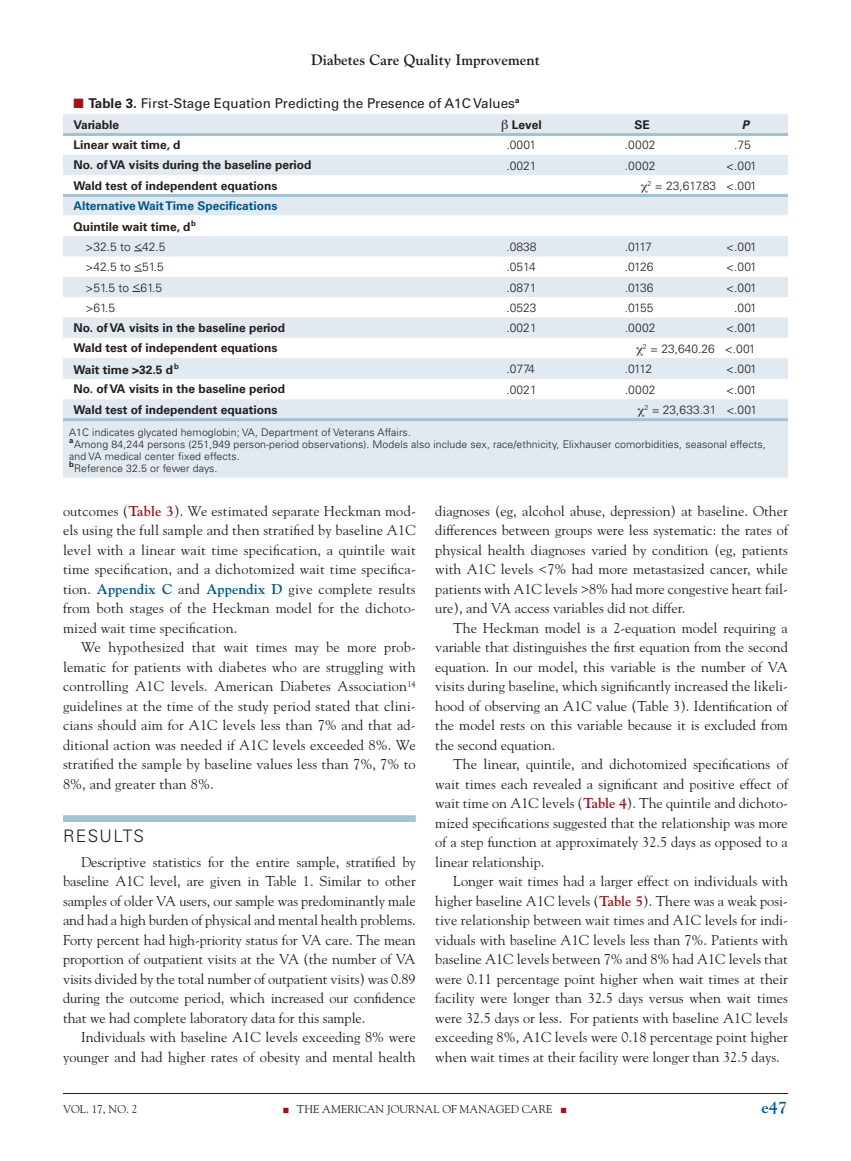
<style>
.page{position:relative;width:851px;height:1161px;background:#fff}
.page>*{position:absolute;margin:0;border:0;box-sizing:border-box;transform-origin:0 0}
.t1{font:300 17.25px "Univers";letter-spacing:.075em;color:#231f20}
.t2{font:700 16.5px "Goudy";color:#00578f}
.t3{font:700 15px "Goudy";color:#231f20}
.t4{font:14.25px/19.5px "Goudy";color:#231f20;text-align:justify}
.t5{font:13.5px "Univers";color:#231f20}
.t6{font:700 12px "Univers";color:#231f20}
.t7{font:300 12px "Univers";color:#231f20}
.t8{font:700 12px "Univers";color:#00578f}
.t9{font:italic 700 12px "Univers";color:#231f20}
.t10{font:11.25px "Goudy";color:#231f20}
.t11{font:300 10.5px/12px "Univers";letter-spacing:.01em;color:#231f20}
.s1{color:#a61216}
.s2{font-weight:700}
.s3{font-weight:700;color:#a61216}
.s4{font-weight:700;color:#00578f}
</style>
<div class="page">
<hr style="left:63px;top:1093px;width:725px;height:1px;background:#231f20">
<div style="left:63px;top:815px;width:353px;height:7px;background:#a1c3d3"></div>
<svg style="left:63px;top:114px;width:725px;height:364px;fill:#e0eaf0"></svg>
<hr style="left:63px;top:133px;width:382px;height:3px;background:#a1c3d3">
<hr style="left:445px;top:133px;width:153px;height:3px;background:#a1c3d3">
<hr style="left:598px;top:133px;width:88px;height:3px;background:#a1c3d3">
<hr style="left:686px;top:133px;width:102px;height:3px;background:#a1c3d3">
<hr style="left:63px;top:418px;width:382px;height:3px;background:#a1c3d3">
<hr style="left:445px;top:418px;width:153px;height:3px;background:#a1c3d3">
<hr style="left:598px;top:418px;width:88px;height:3px;background:#a1c3d3">
<hr style="left:686px;top:418px;width:102px;height:3px;background:#a1c3d3">
<hr style="left:63px;top:194px;width:382px;height:3px;background:#a1c3d3">
<hr style="left:445px;top:194px;width:153px;height:3px;background:#a1c3d3">
<hr style="left:598px;top:194px;width:88px;height:3px;background:#a1c3d3">
<hr style="left:686px;top:194px;width:102px;height:3px;background:#a1c3d3">
<svg style="left:502px;top:120px;width:6px;height:12px"></svg>
<svg style="left:641px;top:184px;width:6px;height:9px"></svg>
<svg style="left:636px;top:347px;width:6px;height:8px"></svg>
<svg style="left:638px;top:409px;width:6px;height:8px"></svg>
<p class="t3" style="left:311px;top:51px;width:230px">Diabetes Care Quality Improvement</p>
<p class="t5" style="left:74px;top:95px;width:447px"><span class="s1">■</span> <span class="s2">Table 3.</span> First-Stage Equation Predicting the Presence of A1C Values<sup>a</sup></p>
<p class="t6" style="left:74px;top:118px;width:47px">Variable</p>
<p class="t6" style="left:512px;top:118px;width:31px">Level</p>
<p class="t6" style="left:634px;top:118px;width:17px">SE</p>
<p class="t9" style="left:741px;top:118px;width:9px">P</p>
<p class="t6" style="left:73px;top:138px;width:108px">Linear wait time, d</p>
<p class="t7" style="left:506px;top:138px;width:31px">.0001</p>
<p class="t7" style="left:625px;top:138px;width:32px">.0002</p>
<p class="t7" style="left:734px;top:138px;width:18px">.75</p>
<p class="t6" style="left:73px;top:158px;width:239px">No. of VA visits during the baseline period</p>
<p class="t7" style="left:506px;top:158px;width:32px">.0021</p>
<p class="t7" style="left:625px;top:158px;width:32px">.0002</p>
<p class="t7" style="left:726px;top:158px;width:32px">&lt;.001</p>
<p class="t6" style="left:73px;top:178px;width:205px">Wald test of independent equations</p>
<p class="t7" style="left:647px;top:179px;width:111px"><sup>2</sup> = 23,617.83 &lt;.001</p>
<p class="t8" style="left:74px;top:199px;width:205px">Alternative Wait Time Specifications</p>
<p class="t6" style="left:74px;top:220px;width:124px">Quintile wait time, d<sup>b</sup></p>
<p class="t7" style="left:86px;top:240px;width:81px">&gt;32.5 to &lt;42.5</p>
<p class="t7" style="left:506px;top:240px;width:32px">.0838</p>
<p class="t7" style="left:625px;top:240px;width:28px">.0117</p>
<p class="t7" style="left:726px;top:240px;width:32px">&lt;.001</p>
<p class="t7" style="left:86px;top:260px;width:80px">&gt;42.5 to &lt;51.5</p>
<p class="t7" style="left:506px;top:260px;width:31px">.0514</p>
<p class="t7" style="left:625px;top:260px;width:30px">.0126</p>
<p class="t7" style="left:726px;top:260px;width:32px">&lt;.001</p>
<p class="t7" style="left:86px;top:280px;width:78px">&gt;51.5 to &lt;61.5</p>
<p class="t7" style="left:506px;top:280px;width:32px">.0871</p>
<p class="t7" style="left:625px;top:280px;width:30px">.0136</p>
<p class="t7" style="left:726px;top:280px;width:32px">&lt;.001</p>
<p class="t7" style="left:85px;top:301px;width:31px">&gt;61.5</p>
<p class="t7" style="left:506px;top:301px;width:32px">.0523</p>
<p class="t7" style="left:625px;top:301px;width:30px">.0155</p>
<p class="t7" style="left:734px;top:301px;width:24px">.001</p>
<p class="t6" style="left:73px;top:321px;width:213px">No. of VA visits in the baseline period</p>
<p class="t7" style="left:506px;top:321px;width:32px">.0021</p>
<p class="t7" style="left:625px;top:321px;width:32px">.0002</p>
<p class="t7" style="left:726px;top:321px;width:32px">&lt;.001</p>
<p class="t6" style="left:73px;top:341px;width:205px">Wald test of independent equations</p>
<p class="t7" style="left:643px;top:341px;width:114px"><sup>2</sup> = 23,640.26 &lt;.001</p>
<p class="t6" style="left:73px;top:362px;width:107px">Wait time &gt;32.5 d<sup>b</sup></p>
<p class="t7" style="left:506px;top:362px;width:30px">.0774</p>
<p class="t7" style="left:625px;top:362px;width:29px">.0112</p>
<p class="t7" style="left:726px;top:362px;width:32px">&lt;.001</p>
<p class="t6" style="left:73px;top:382px;width:213px">No. of VA visits in the baseline period</p>
<p class="t7" style="left:506px;top:382px;width:32px">.0021</p>
<p class="t7" style="left:625px;top:382px;width:32px">.0002</p>
<p class="t7" style="left:726px;top:382px;width:32px">&lt;.001</p>
<p class="t6" style="left:73px;top:402px;width:205px">Wald test of independent equations</p>
<p class="t7" style="left:644px;top:403px;width:114px"><sup>2</sup> = 23,633.31 &lt;.001</p>
<p class="t11" style="left:69px;top:426px;width:698px">A1C indicates glycated hemoglobin; VA, Department of Veterans Affairs.<br><sup>a</sup>Among 84,244 persons (251,949 person-period observations). Models also include sex, race/ethnicity, E lixhauser comorbidities, seasonal effects, and VA medical center fixed effects.<br><sup>b</sup>Reference 32.5 or fewer days.</p>
<p class="t4" style="left:63px;top:501px;width:354px">outcomes (<span class="s3">Table 3</span>). We estimated separate Heckman mod&shy;els using the full sample and then stratified by baseline A1C level with a linear wait time specification, a quintile wait time specification, and a dichotomized wait time specifica&shy;tion. <span class="s4">Appendix C</span> and <span class="s4">Appendix D</span> give complete results from both stages of the Heckman model for the dichoto&shy;mized wait time specification.</p>
<p class="t4" style="left:63px;top:638px;width:354px;text-indent:18px">We hypothesized that wait times may be more prob&shy;lematic for patients with diabetes who are struggling with controlling A1C levels. American Diabetes Association<sup>14 </sup>guidelines at the time of the study period stated that clini&shy;cians should aim for A1C levels less than 7% and that ad&shy;ditional action was needed if A1C levels exceeded 8%. We stratified the sample by baseline values less than 7%, 7% to 8%, and greater than 8%.</p>
<p class="t1" style="left:63px;top:825px;width:81px">Results</p>
<p class="t4" style="left:63px;top:852px;width:354px;text-indent:18px">Descriptive statistics for the entire sample, stratified by baseline A1C level, are given in Table 1. Similar to other samples of older VA users, our sample was predominantly male and had a high burden of physical and mental health problems.<br>Forty percent had high-priority status for VA care. The mean proportion of outpatient visits at the VA (the number of VA visits divided by the total number of outpatient visits) was 0.89 during the outcome period, which increased our confidence that we had complete laboratory data for this sample.</p>
<p class="t4" style="left:63px;top:1028px;width:354px;text-align:right">Individuals with baseline A1C levels exceeding 8% were younger and had higher rates of obesity and mental health</p>
<p class="t4" style="left:435px;top:501px;width:354px">diagnoses (eg, alcohol abuse, depression) at baseline. Other differences between groups were less systematic: the rates of physical health diagnoses varied by condition (eg, patients with A1C levels &lt;7% had more metastasized cancer, while patients with A1C levels &gt;8% had more congestive heart fail&shy;ure), and VA access variables did not differ.</p>
<p class="t4" style="left:435px;top:618px;width:354px;text-indent:18px">The Heckman model is a 2-equation model requiring a variable that distinguishes the first equation from the second equation. In our model, this variable is the number of VA visits during baseline, which significantly increased the likeli&shy;hood of observing an A1C value (Table 3). Identification of the model rests on this variable because it is excluded from the second equation.</p>
<p class="t4" style="left:435px;top:755px;width:354px;text-indent:18px">The linear, quintile, and dichotomized specifications of wait times each revealed a significant and positive effect of wait time on A1C levels (<span class="s3">Table 4</span>). The quintile and dichoto&shy;mized specifications suggested that the relationship was more of a step function at approximately 32.5 days as opposed to a linear relationship.</p>
<p class="t4" style="left:435px;top:871px;width:354px;text-indent:18px">Longer wait times had a larger effect on individuals with higher baseline A1C levels (<span class="s3">Table 5</span>). There was a weak posi&shy;tive relationship between wait times and A1C levels for indi&shy;viduals with baseline A1C levels less than 7%. Patients with baseline A1C levels between 7% and 8% had A1C levels that were 0.11 percentage point higher when wait times at their facility were longer than 32.5 days versus when wait times were 32.5 days or less. For patients with baseline A1C levels exceeding 8%, A1C levels were 0.18 percentage point higher when wait times at their facility were longer than 32.5 days.</p>
<p class="t10" style="left:63px;top:1102px;width:76px">VOL. 17, NO. 2</p>
<p class="t10" style="left:283px;top:1102px;width:285px"><span class="s1">■</span> THE AMERICAN JOURNAL OF MANAGED CARE <span class="s1">■</span></p>
<p class="t2" style="left:761px;top:1098px;width:27px">e47</p>
</div>
